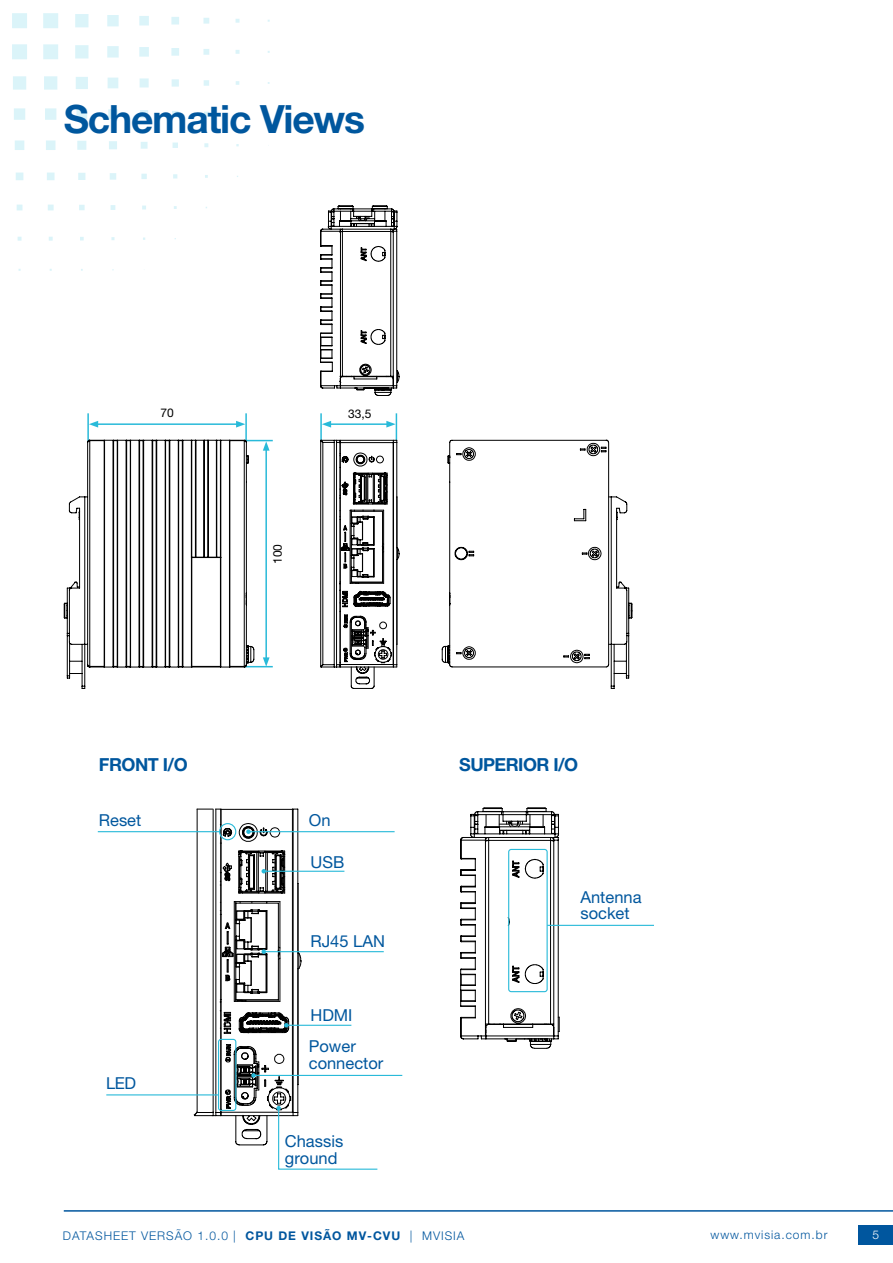
<style>
.page{position:relative;width:893px;height:1263px;background:#fff}
.page>*{position:absolute;margin:0;border:0;box-sizing:border-box;transform-origin:0 0}
.t1{font:700 39px "Helvetica Neue LT Pro";letter-spacing:-.03em;color:#00579e}
.t2{font:700 18px "Helvetica Neue LT Pro";letter-spacing:-.03em;color:#00579e}
.t3{font:16.5px/16.5px "Helvetica Neue LT Pro";color:#00579e}
.t4{font:300 12px "Helvetica Neue LT Pro";letter-spacing:.08em;color:#00569e}
.t5{font:12px "Helvetica Neue LT Pro";color:#000}
.t6{font:300 12px "Helvetica Neue LT Pro";color:#fff}
.s1{font-weight:700}
</style>
<div class="page">
<hr style="left:64px;top:1210px;width:829px;height:1px;background:#00569e">
<svg style="left:12px;top:13px;width:258px;height:258px"></svg>
<div style="left:858px;top:1225px;width:35px;height:20px;background:#00569e"></div>
<svg style="left:320px;top:205px;width:80px;height:191px"></svg>
<svg style="left:441px;top:439px;width:192px;height:250px"></svg>
<svg style="left:456px;top:442px;width:153px;height:226px"></svg>
<svg style="left:320px;top:413px;width:80px;height:276px"></svg>
<hr style="left:245px;top:413px;width:2px;height:28px;background:#29bad9">
<hr style="left:87px;top:413px;width:2px;height:28px;background:#29bad9">
<svg style="left:63px;top:439px;width:40px;height:250px"></svg>
<hr style="left:96px;top:423px;width:142px;height:2px;background:#29bad9">
<svg style="left:89px;top:421px;width:9px;height:7px"></svg>
<svg style="left:236px;top:421px;width:9px;height:7px"></svg>
<svg style="left:103px;top:439px;width:170px;height:229px"></svg>
<hr style="left:98px;top:831px;width:122px;height:1px;background:#29bad9">
<hr style="left:248px;top:831px;width:147px;height:1px;background:#29bad9">
<hr style="left:264px;top:951px;width:120px;height:1px;background:#29bad9">
<hr style="left:254px;top:1075px;width:148px;height:1px;background:#29bad9">
<svg style="left:193px;top:808px;width:185px;height:362px"></svg>
<hr style="left:106px;top:1094px;width:112px;height:1px;background:#29bad9">
<div style="left:219px;top:823px;width:17px;height:17px;border:1px solid #29bad9;border-radius:50%"></div>
<div style="left:218px;top:1039px;width:18px;height:72px;border:1px solid #29bad9;border-radius:3px"></div>
<svg style="left:460px;top:807px;width:100px;height:242px"></svg>
<hr style="left:547px;top:925px;width:107px;height:1px;background:#29bad9">
<div style="left:508px;top:849px;width:40px;height:143px;border:1px solid #29bad9;border-radius:3px"></div>
<h1 class="t1" style="left:64px;top:95px;width:303px">Schematic Views</h1>
<p class="t5" style="left:160px;top:406px;width:15px">70</p>
<p class="t5" style="left:348px;top:407px;width:25px">33,5</p>
<p class="t5" style="left:270px;top:564px;width:22px;rotate:-90deg">100</p>
<p class="t2" style="left:99px;top:753px;width:90px">FRONT I/O</p>
<p class="t3" style="left:99px;top:812px;width:44px">Reset</p>
<p class="t3" style="left:309px;top:811px;width:23px">On</p>
<p class="t3" style="left:310px;top:854px;width:35px">USB</p>
<p class="t3" style="left:310px;top:932px;width:76px">RJ45 LAN</p>
<p class="t3" style="left:106px;top:1075px;width:31px">LED</p>
<p class="t3" style="left:309px;top:999px;width:49px;line-height:31px">HDMI<br>Power</p>
<p class="t3" style="left:309px;top:1054px;width:76px">connector</p>
<p class="t3" style="left:285px;top:1133px;width:60px">Chassis ground</p>
<p class="t2" style="left:459px;top:753px;width:121px">SUPERIOR I/O</p>
<p class="t3" style="left:580px;top:888px;width:63px">Antenna socket</p>
<p class="t4" style="left:63px;top:1228px;width:403px">DATASHEET VERSÃO 1.0.0 | <span class="s1">CPU DE VISÃO MV-CVU</span> | MVISIA</p>
<p class="t4" style="left:710px;top:1227px;width:118px">www.mvisia.com.br</p>
<p class="t6" style="left:872px;top:1228px;width:8px">5</p>
</div>
